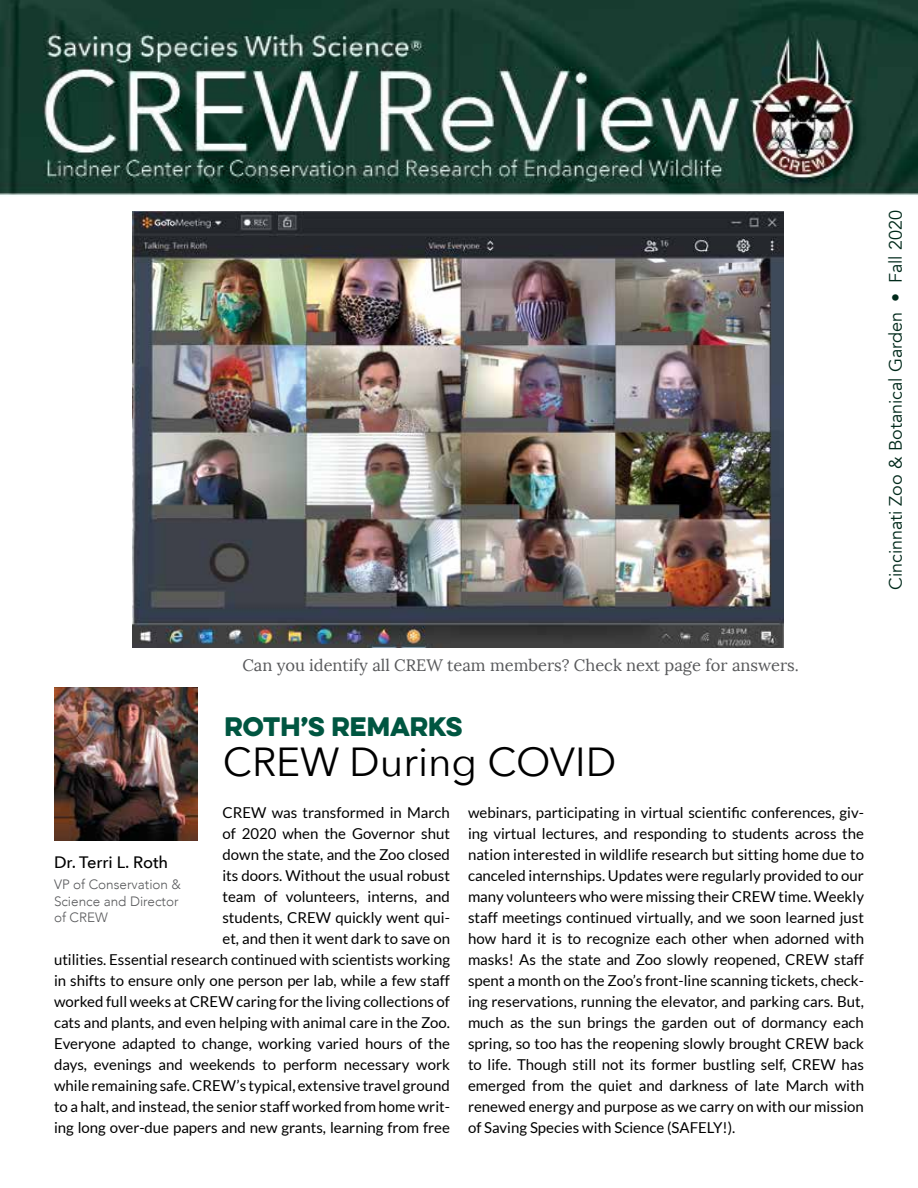
<style>
.page{position:relative;width:918px;height:1188px;background:#fff}
.page>*{position:absolute;margin:0;border:0;box-sizing:border-box;transform-origin:0 0}
.t1{font:40.5px "Avenir Next";color:#000}
.t2{font:24px "Eveleth Clean";color:#005641}
.t3{font:18px "Avenir";color:#00291a}
.t4{font:16.5px "Lora";color:#58595b}
.t5{font:500 16.5px "Avenir Next";color:#000}
.t6{font:15px/21px "Lato";color:#000;text-align:right}
.t7{font:300 13.5px/16.5px "Avenir";color:#58595b}
</style>
<div class="page">
<img style="left:0;top:0;width:918px;height:196px">
<img style="left:54px;top:688px;width:144px;height:152px">
<img style="left:133px;top:212px;width:651px;height:436px">
<p class="t3" style="left:885px;top:590px;width:381px;rotate:-90deg">Cincinnati Zoo &amp; Botanical Garden • Fall 2020</p>
<p class="t4" style="left:242px;top:655px;width:558px">Can you identify all CREW team members? Check next page for answers.</p>
<h2 class="t2" style="left:224px;top:709px;width:240px">ROTH’S REMARKS</h2>
<h1 class="t1" style="left:223px;top:728px;width:395px">CREW During COVID</h1>
<p class="t6" style="left:54px;top:802px;width:398px">CREW was transformed in March<br>of 2020 when the Governor shut<br>down the state, and the Zoo closed<br>its doors. Without the usual robust<br>team of volunteers, interns, and<br>students, CREW quickly went qui-<br>et, and then it went dark to save on<br>utilities. Essential research continued with scientists working in shifts to ensure only one person per lab, while a few staff worked full weeks at CREW caring for the living collections of cats and plants, and even helping with animal care in the Zoo.<br>Everyone adapted to change, working varied hours of the days, evenings and weekends to perform necessary work while remaining safe. CREW’s typical, extensive travel ground to a halt, and instead, the senior staff worked from home writ&shy;ing long over-due papers and new grants, learning from free</p>
<p class="t5" style="left:54px;top:848px;width:116px">Dr. Terri L. Roth</p>
<p class="t7" style="left:54px;top:876px;width:129px">VP of Conservation &amp;<br>Science and Director of CREW</p>
<p class="t6" style="left:468px;top:802px;width:398px;text-align:justify">webinars, participating in virtual scientific conferences, giv&shy;ing virtual lectures, and responding to students across the nation interested in wildlife research but sitting home due to canceled internships. Updates were regularly provided to our many volunteers who were missing their CREW time. Weekly staff meetings continued virtually, and we soon learned just how hard it is to recognize each other when adorned with masks! As the state and Zoo slowly reopened, CREW staff spent a month on the Zoo’s front-line scanning tickets, check&shy;ing reservations, running the elevator, and parking cars. But, much as the sun brings the garden out of dormancy each spring, so too has the reopening slowly brought CREW back to life. Though still not its former bustling self, CREW has emerged from the quiet and darkness of late March with renewed energy and purpose as we carry on with our mission of Saving Species with Science (SAFELY!).</p>
</div>
